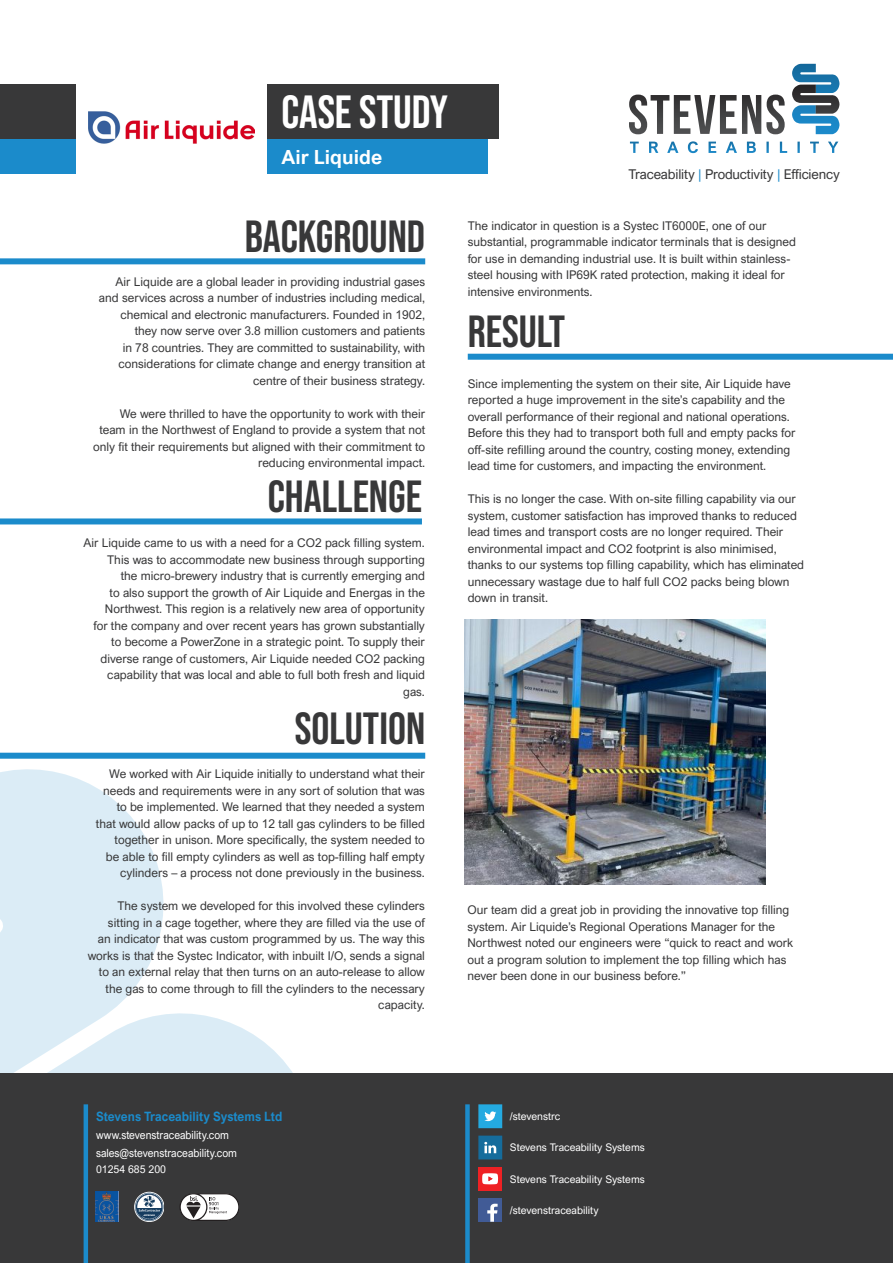
<style>
.page{position:relative;width:893px;height:1263px;background:#fff}
.page>*{position:absolute;margin:0;border:0;box-sizing:border-box;transform-origin:0 0}
.t1{font:700 46.5px "Bebas Neue Pro";color:#fff}
.t2{font:700 45px "Bebas Neue Pro";color:#383839}
.t3{font:700 19.5px "Arial Nova";color:#fff}
.t4{font:13.5px "Arial Nova";letter-spacing:-.01em;color:#383839}
.t5{font:700 12.9px "Arial Nova";color:#1b8bcb;scale:.93 1}
.t6{font:12px/16.5px "Arial Nova";color:#383839;text-align:right}
.t7{font:11.25px "Arial Nova";color:#fff;scale:.93 1}
.t8{font:10.5px "Arial Nova";color:#fff}
.s1{color:#1b8bcb}
</style>
<div class="page">
<svg style="left:0;top:752px;width:473px;height:322px"></svg>
<div style="left:0;top:518px;width:422px;height:6px;background:#1b8bcb"></div>
<div style="left:0;top:753px;width:425px;height:6px;background:#1b8bcb"></div>
<div style="left:0;top:85px;width:499px;height:54px;background:#383839"></div>
<div style="left:0;top:139px;width:488px;height:35px;background:#1b8bcb"></div>
<div style="left:0;top:258px;width:425px;height:6px;background:#1b8bcb"></div>
<svg style="left:629px;top:64px;width:210px;height:70px"></svg>
<svg style="left:630px;top:141px;width:208px;height:12px"></svg>
<div style="left:0;top:1074px;width:893px;height:189px;background:#383839"></div>
<svg style="left:478px;top:1104px;width:24px;height:24px"></svg>
<svg style="left:478px;top:1135px;width:24px;height:24px"></svg>
<div style="left:478px;top:1167px;width:24px;height:24px;background:#ee2124"></div>
<svg style="left:482px;top:1173px;width:16px;height:11px"></svg>
<div style="left:478px;top:1198px;width:24px;height:24px;background:#415b96"></div>
<svg style="left:487px;top:1204px;width:11px;height:18px"></svg>
<img style="left:95px;top:1191px;width:23px;height:30px">
<svg style="left:134px;top:1192px;width:30px;height:30px"></svg>
<svg style="left:135px;top:1193px;width:28px;height:28px"></svg>
<svg style="left:179px;top:1194px;width:60px;height:27px;background:#b9b8b8"></svg>
<div style="left:465px;top:1104px;width:5px;height:159px;background:#1b8bcb"></div>
<hr style="left:84px;top:1104px;width:4px;height:159px;background:#1b8bcb">
<div style="left:468px;top:354px;width:425px;height:6px;background:#1b8bcb"></div>
<img style="left:464px;top:619px;width:302px;height:265px">
<div style="left:76px;top:77px;width:191px;height:108px;background:#fff"></div>
<img style="left:88px;top:111px;width:166px;height:33px">
<p class="t1" style="left:282px;top:86px;width:168px">CASE STUDY</p>
<p class="t3" style="left:282px;top:146px;width:102px">Air Liquide</p>
<p class="t2" style="left:245px;top:211px;width:182px">BACKGROUND</p>
<p class="t6" style="left:99px;top:273px;width:328px">Air Liquide are a global leader in providing industrial gases and services across a number of industries including medical, chemical and electronic manufacturers. Founded in 1902, they now serve over 3.8 million customers and patients<br>in 78 countries. They are committed to sustainability, with considerations for climate change and energy transition at centre of their business strategy.</p>
<p class="t6" style="left:93px;top:405px;width:334px">We were thrilled to have the opportunity to work with their team in the Northwest of England to provide a system that not only fit their requirements but aligned with their commitment to reducing environmental impact.</p>
<p class="t2" style="left:268px;top:471px;width:156px">CHALLENGE</p>
<p class="t6" style="left:84px;top:535px;width:343px">Air Liquide came to us with a need for a CO2 pack filling system.<br>This was to accommodate new business through supporting<br>the micro-brewery industry that is currently emerging and<br>to also support the growth of Air Liquide and Energas in the Northwest. This region is a relatively new area of opportunity<br>for the company and over recent years has grown substantially to become a PowerZone in a strategic point. To supply their diverse range of customers, Air Liquide needed CO2 packing capability that was local and able to full both fresh and liquid gas.</p>
<p class="t2" style="left:295px;top:702px;width:132px">SOLUTION</p>
<p class="t6" style="left:96px;top:766px;width:330px">We worked with Air Liquide initially to understand what their needs and requirements were in any sort of solution that was to be implemented. We learned that they needed a system that would allow packs of up to 12 tall gas cylinders to be filled together in unison. More specifically, the system needed to<br>be able to fill empty cylinders as well as top-filling half empty cylinders – a process not done previously in the business.</p>
<p class="t6" style="left:88px;top:898px;width:339px">The system we developed for this involved these cylinders sitting in a cage together, where they are filled via the use of<br>an indicator that was custom programmed by us. The way this works is that the Systec Indicator, with inbuilt I/O, sends a signal to an external relay that then turns on an auto-release to allow the gas to come through to fill the cylinders to the necessary capacity.</p>
<p class="t4" style="left:629px;top:166px;width:213px">Traceability <span class="s1">|</span> Productivity <span class="s1">|</span> Efficiency</p>
<p class="t6" style="left:468px;top:217px;width:330px;text-align:left">The indicator in question is a Systec IT6000E, one of our substantial, programmable indicator terminals that is designed for use in demanding industrial use. It is built within stainless&shy;steel housing with IP69K rated protection, making it ideal for intensive environments.</p>
<p class="t2" style="left:468px;top:306px;width:99px">RESULT</p>
<p class="t6" style="left:468px;top:375px;width:329px;text-align:left">Since implementing the system on their site, Air Liquide have reported a huge improvement in the site’s capability and the overall performance of their regional and national operations.<br>Before this they had to transport both full and empty packs for off-site refilling around the country, costing money, extending lead time for customers, and impacting the environment.</p>
<p class="t6" style="left:468px;top:490px;width:338px;text-align:left">This is no longer the case. With on-site filling capability via our system, customer satisfaction has improved thanks to reduced lead times and transport costs are no longer required. Their environmental impact and CO2 footprint is also minimised, thanks to our systems top filling capability, which has eliminated unnecessary wastage due to half full CO2 packs being blown down in transit.</p>
<p class="t6" style="left:467px;top:901px;width:327px;text-align:left">Our team did a great job in providing the innovative top filling system. Air Liquide’s Regional Operations Manager for the Northwest noted our engineers were “quick to react and work out a program solution to implement the top filling which has never been done in our business before.”</p>
<p class="t5" style="left:96px;top:1109px;width:202px">Stevens Traceability Systems Ltd</p>
<p class="t7" style="left:96px;top:1129px;width:144px">www.stevenstraceability.com</p>
<p class="t7" style="left:96px;top:1146px;width:153px">sales@stevenstraceability.com</p>
<p class="t8" style="left:96px;top:1164px;width:71px">01254 685 200</p>
<p class="t8" style="left:510px;top:1110px;width:52px">/stevenstrc</p>
<p class="t8" style="left:510px;top:1141px;width:136px">Stevens Traceability Systems</p>
<p class="t8" style="left:510px;top:1173px;width:136px">Stevens Traceability Systems</p>
<p class="t8" style="left:510px;top:1204px;width:90px">/stevenstraceability</p>
</div>
